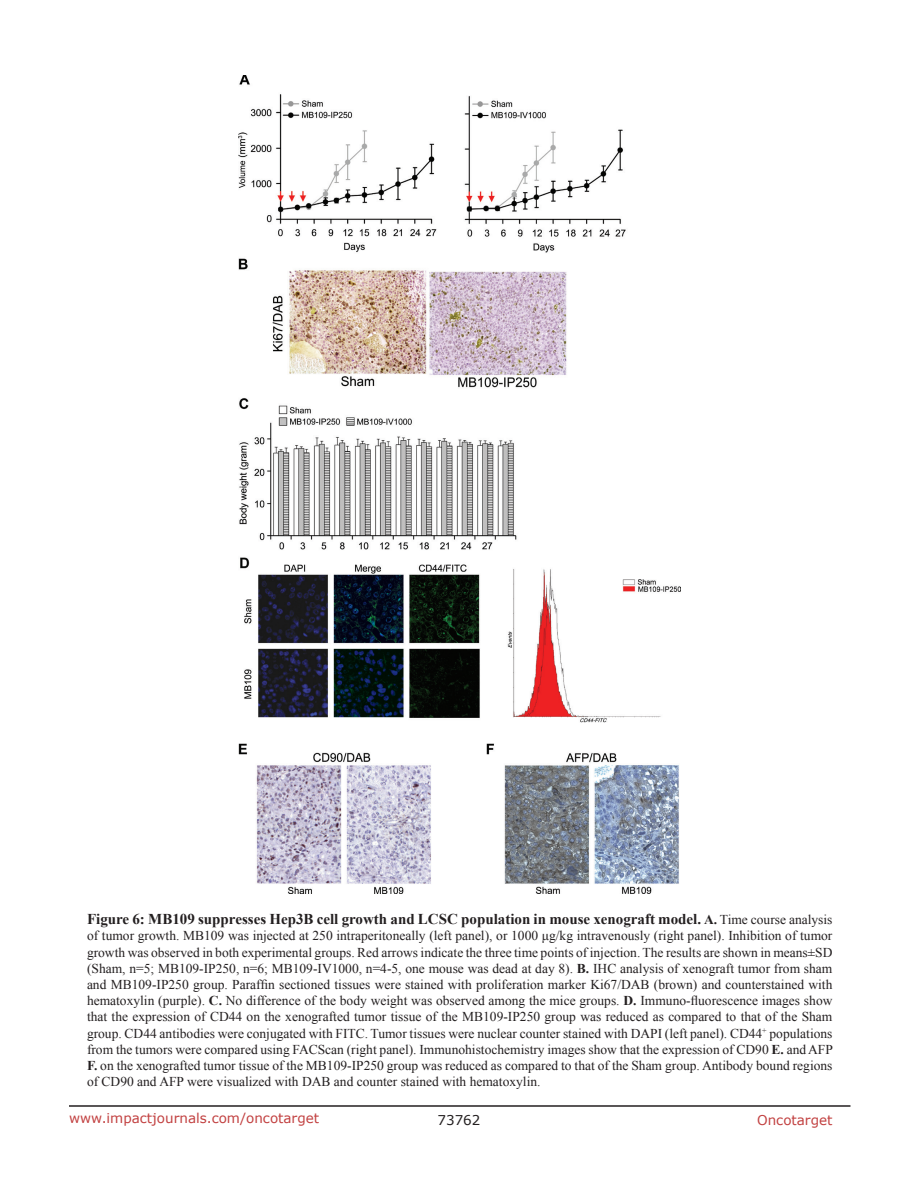
<style>
.page{position:relative;width:918px;height:1188px;background:#fff}
.page>*{position:absolute;margin:0;border:0;box-sizing:border-box;transform-origin:0 0}
.figuretext{font:700 15px "Times New Roman";color:#231f20}
.figuretext-2{font:13.5px/16.2px "Times New Roman";color:#231f20;text-align:justify}
.t1{font:13.5px "Verdana";color:#c24141}
.t2{font:13.5px "Verdana";color:#231f20}
.s1{font-size:13.5px}
.s2{font-weight:400;font-size:13.5px}
.s3{font-weight:700}
</style>
<div class="page">
<hr style="left:69px;top:1105px;width:781px;height:2px;background:#231f20">
<img style="left:239px;top:75px;width:442px;height:819px">
<p class="figuretext" style="left:87px;top:909px;width:747px">Figure 6: MB109 suppresses Hep3B cell growth and LCSC population in mouse xenograft model. <span class="s1">A.</span> <span class="s2">Time course analysis</span></p>
<p class="figuretext-2" style="left:87px;top:928px;width:747px">of tumor growth. MB109 was injected at 250 intraperitoneally (left panel), or 1000 μg/kg intravenously (right panel). Inhibition of tumor growth was observed in both experimental groups. Red arrows indicate the three time points of injection. The results are shown in means±SD (Sham, n=5; MB109-IP250, n=6; MB109-IV1000, n=4-5, one mouse was dead at day 8). <span class="s3">B.</span> IHC analysis of xenograft tumor from sham and MB109-IP250 group. Paraffin sectioned tissues were stained with proliferation marker Ki67/DAB (brown) and counterstained with hematoxylin (purple). <span class="s3">C.</span> No difference of the body weight was observed among the mice groups. <span class="s3">D.</span> Immuno-fluorescence images show that the expression of CD44 on the xenografted tumor tissue of the MB109-IP250 group was reduced as compared to that of the Sham group. CD44 antibodies were conjugated with FITC. Tumor tissues were nuclear counter stained with DAPI (left panel). CD44<sup>+</sup> populations from the tumors were compared using FACScan (right panel). Immunohistochemistry images show that the expression of CD90 <span class="s3">E.</span> and AFP <span class="s3">F.</span> on the xenografted tumor tissue of the MB109-IP250 group was reduced as compared to that of the Sham group. Antibody bound regions of CD90 and AFP were visualized with DAB and counter stained with hematoxylin.</p>
<p class="t1" style="left:69px;top:1109px;width:252px">www.impactjournals.com/oncotarget</p>
<p class="t2" style="left:438px;top:1111px;width:44px">73762</p>
<p class="t1" style="left:757px;top:1111px;width:77px">Oncotarget</p>
</div>
